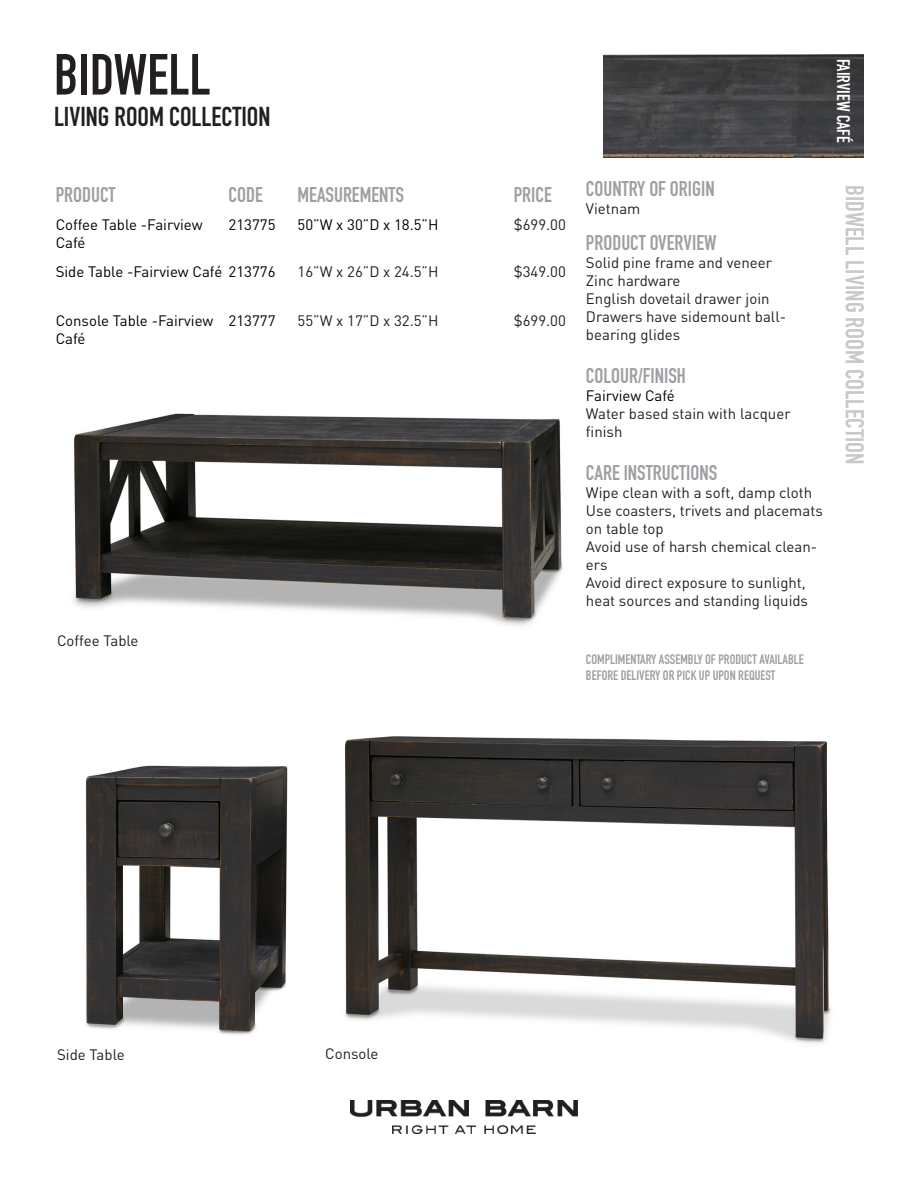
<style>
.page{position:relative;width:918px;height:1188px;background:#fff}
.page>*{position:absolute;margin:0;border:0;box-sizing:border-box;transform-origin:0 0}
.t1{font:57px "DIN Engschrift Std";color:#231f20}
.t2{font:27px "DIN Engschrift Std";color:#231f20}
.t3{font:25.5px "DIN Engschrift Std";color:#c7c8ca}
.t4{font:21px "DIN Engschrift Std";color:#9d9fa2}
.t5{font:18px "DIN Engschrift Std";color:#fff}
.t6{font:15px/18px "DINOT";color:#231f20}
.t7{font:15px/18px "DINOT";color:#000}
.t8{font:13.5px/16.2px "DIN Engschrift Std";color:#9d9fa2}
</style>
<div class="page">
<img style="left:350px;top:1100px;width:227px;height:34px">
<img style="left:85px;top:765px;width:203px;height:270px">
<img style="left:345px;top:736px;width:486px;height:308px">
<img style="left:73px;top:413px;width:490px;height:213px">
<img style="left:604px;top:54px;width:260px;height:104px">
<p class="t1" style="left:54px;top:41px;width:158px">BIDWELL</p>
<p class="t2" style="left:54px;top:101px;width:218px">LIVING ROOM COLLECTION</p>
<p class="t4" style="left:56px;top:183px;width:61px">PRODUCT</p>
<p class="t4" style="left:229px;top:183px;width:36px">CODE</p>
<p class="t4" style="left:298px;top:183px;width:108px">MEASUREMENTS</p>
<p class="t4" style="left:514px;top:183px;width:40px">PRICE</p>
<p class="t7" style="left:56px;top:215px;width:148px">Coffee Table -Fairview<br>Café</p>
<p class="t7" style="left:229px;top:215px;width:48px">213775</p>
<p class="t7" style="left:298px;top:215px;width:143px">50”W x 30”D x 18.5”H</p>
<p class="t6" style="left:514px;top:215px;width:54px">$699.00</p>
<p class="t7" style="left:56px;top:262px;width:221px">Side Table -Fairview Café 213776</p>
<p class="t6" style="left:298px;top:262px;width:143px">16”W x 26”D x 24.5”H</p>
<p class="t6" style="left:514px;top:262px;width:54px">$349.00</p>
<p class="t7" style="left:56px;top:311px;width:159px">Console Table -Fairview<br>Café</p>
<p class="t7" style="left:229px;top:311px;width:48px">213777</p>
<p class="t6" style="left:298px;top:311px;width:143px">55”W x 17”D x 32.5”H</p>
<p class="t6" style="left:514px;top:311px;width:54px">$699.00</p>
<p class="t6" style="left:57px;top:631px;width:83px">Coffee Table</p>
<p class="t5" style="left:854px;top:59px;width:86px;rotate:90deg">FAIRVIEW CAFÉ</p>
<p class="t4" style="left:586px;top:176px;width:130px">COUNTRY OF ORIGIN</p>
<p class="t6" style="left:586px;top:199px;width:56px">Vietnam</p>
<p class="t4" style="left:586px;top:230px;width:132px">PRODUCT OVERVIEW</p>
<p class="t6" style="left:586px;top:253px;width:188px">Solid pine frame and veneer</p>
<p class="t6" style="left:586px;top:271px;width:96px">Zinc hardware</p>
<p class="t6" style="left:586px;top:289px;width:185px">English dovetail drawer join</p>
<p class="t6" style="left:586px;top:307px;width:202px">Drawers have sidemount ball&shy;bearing glides</p>
<p class="t4" style="left:586px;top:363px;width:101px">COLOUR/FINISH</p>
<p class="t7" style="left:586px;top:386px;width:90px">Fairview Café</p>
<p class="t6" style="left:586px;top:404px;width:206px">Water based stain with lacquer finish</p>
<p class="t4" style="left:586px;top:460px;width:133px">CARE INSTRUCTIONS</p>
<p class="t6" style="left:586px;top:483px;width:228px">Wipe clean with a soft, damp cloth</p>
<p class="t6" style="left:586px;top:501px;width:238px">Use coasters, trivets and placemats on table top</p>
<p class="t6" style="left:586px;top:537px;width:233px">Avoid use of harsh chemical clean&shy;ers</p>
<p class="t6" style="left:586px;top:573px;width:224px">Avoid direct exposure to sunlight, heat sources and standing liquids</p>
<p class="t3" style="left:870px;top:185px;width:281px;rotate:90deg">BIDWELL LIVING ROOM COLLECTION</p>
<p class="t8" style="left:586px;top:651px;width:219px">COMPLIMENTARY ASSEMBLY OF PRODUCT AVAILABLE<br>BEFORE DELIVERY OR PICK UP UPON REQUEST</p>
<p class="t6" style="left:57px;top:1045px;width:69px">Side Table</p>
<p class="t6" style="left:325px;top:1044px;width:55px">Console</p>
</div>
